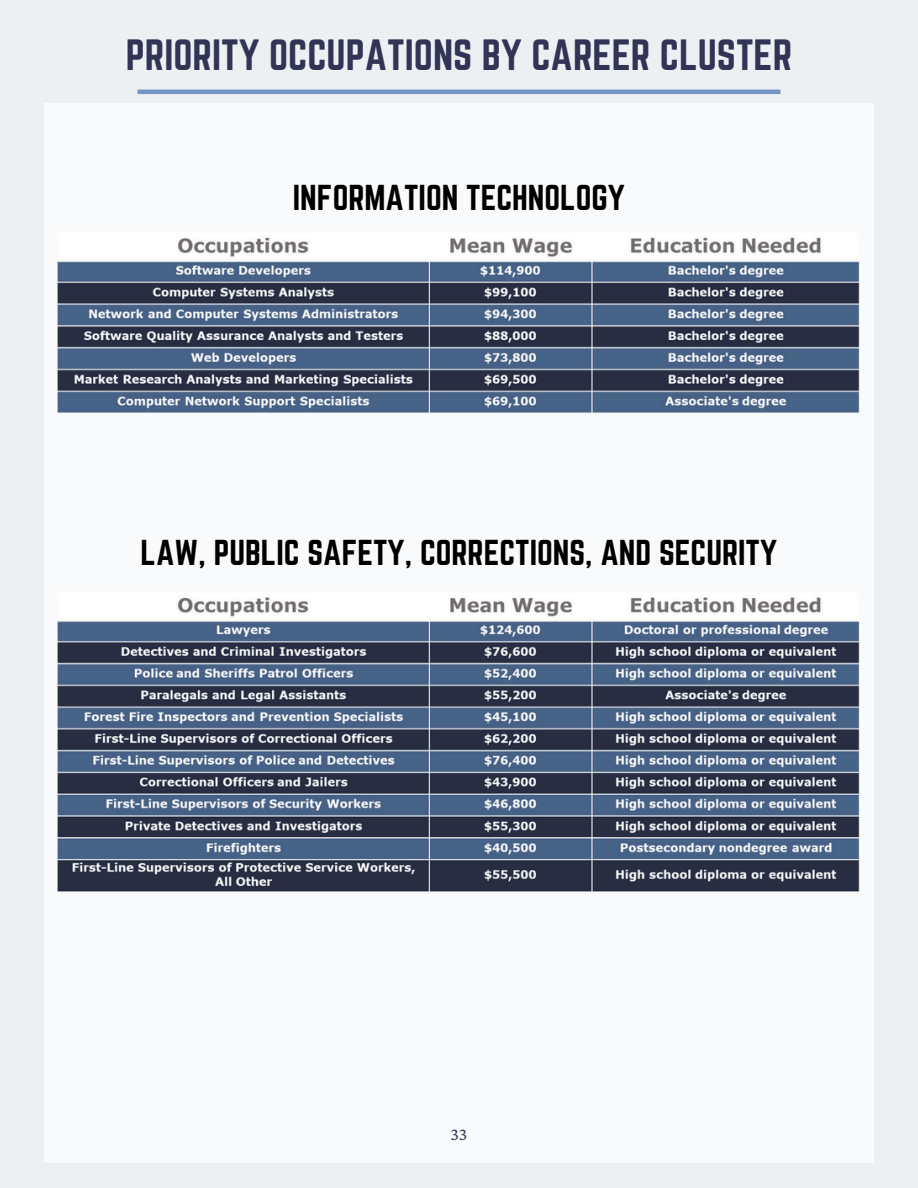
<style>
.page{position:relative;width:918px;height:1188px;background:#edf0f2}
.page>*{position:absolute;margin:0;border:0;box-sizing:border-box;transform-origin:0 0}
.t1{font:38.25px "Norwester";color:#323456}
.t2{font:31.5px "Norwester";color:#000}
.t3{font:17.85px "Crimson Pro";color:#323456}
</style>
<div class="page">
<div style="left:44px;top:103px;width:830px;height:1059px;background:#fff"></div>
<hr style="left:138px;top:90px;width:642px;height:4px;background:#7694c4">
<img style="left:57px;top:237px;width:803px;height:176px">
<img style="left:57px;top:597px;width:803px;height:295px">
<p class="t1" style="left:126px;top:32px;width:668px">PRIORITY OCCUPATIONS BY CAREER CLUSTER</p>
<p class="t2" style="left:293px;top:178px;width:334px">INFORMATION TECHNOLOGY</p>
<p class="t2" style="left:141px;top:533px;width:638px">LAW, PUBLIC SAFETY, CORRECTIONS, AND SECURITY</p>
<p class="t3" style="left:451px;top:1124px;width:18px">33</p>
</div>
